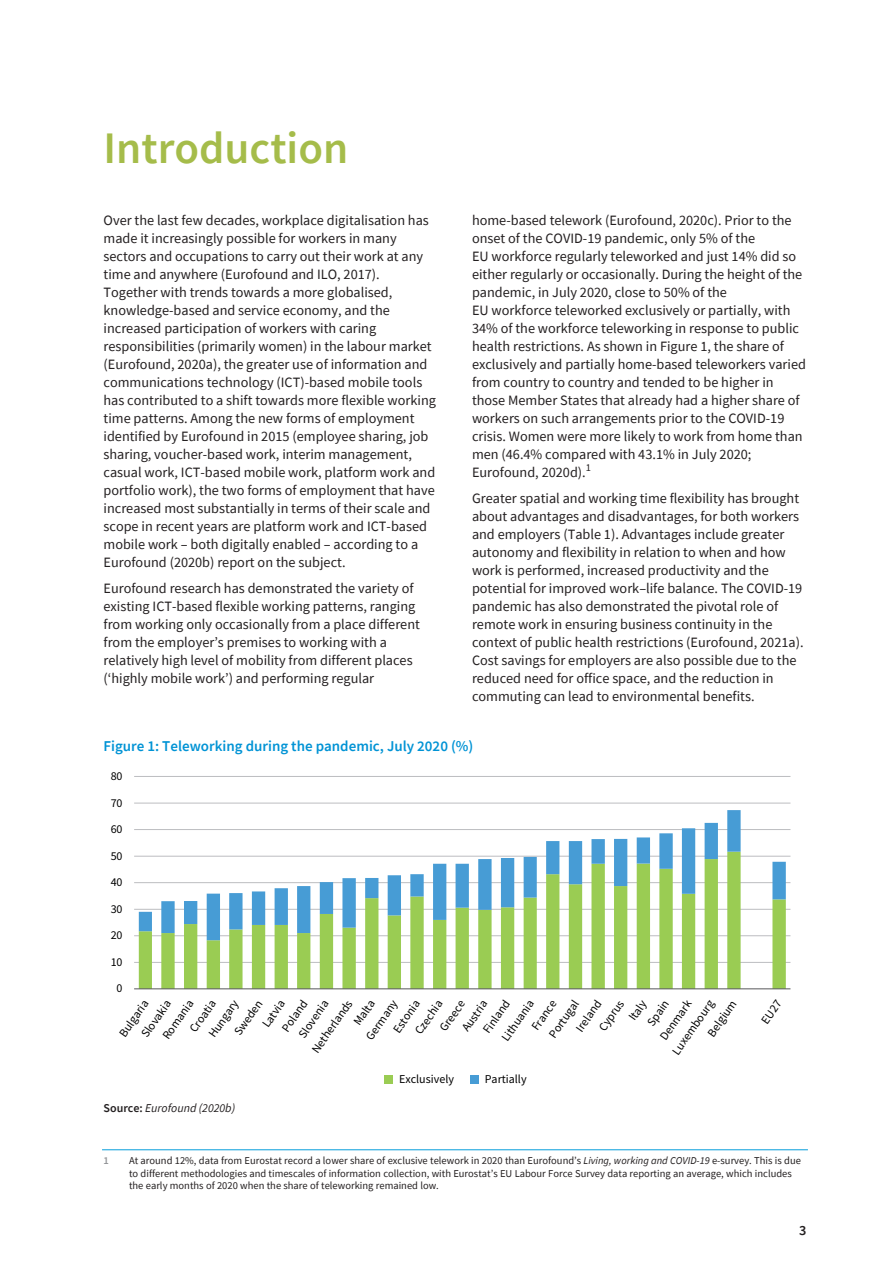
<style>
.page{position:relative;width:893px;height:1263px;background:#fff}
.page>*{position:absolute;margin:0;border:0;box-sizing:border-box;transform-origin:0 0}
.t1{font:600 45px "Source Sans Pro";color:#a5bc4a}
.t2{font:600 15px "Source Sans Pro";color:#0093d5}
.t3{font:14.25px/18px "Source Sans Pro";color:#231f20}
.t4{font:600 14.25px "Source Sans Pro";color:#231f20}
.t5{font:12px/19.6px "Source Sans Pro";color:#000001}
.t6{font:italic 12px "Source Sans Pro";color:#231f20}
.t7{font:10.5px/12.8px "Source Sans Pro";color:#231f20}
.t8{font:600 10.5px "Source Sans Pro";color:#939598}
.s1{font-weight:600;font-style:normal}
.s2{font-style:italic}
</style>
<div class="page">
<hr style="left:102px;top:1149px;width:706px;height:1px;background:#069edb">
<hr style="left:134px;top:776px;width:656px;height:1px;background:#bcbdc0">
<hr style="left:134px;top:803px;width:656px;height:1px;background:#bcbdc0">
<hr style="left:134px;top:829px;width:656px;height:1px;background:#bcbdc0">
<hr style="left:134px;top:856px;width:656px;height:1px;background:#bcbdc0">
<hr style="left:134px;top:882px;width:656px;height:1px;background:#bcbdc0">
<hr style="left:134px;top:909px;width:656px;height:1px;background:#bcbdc0">
<hr style="left:134px;top:935px;width:656px;height:1px;background:#bcbdc0">
<hr style="left:134px;top:962px;width:656px;height:1px;background:#bcbdc0">
<svg style="left:139px;top:940px;width:647px;height:48px;fill:#9acc53"></svg>
<svg style="left:139px;top:810px;width:647px;height:130px"></svg>
<hr style="left:134px;top:988px;width:656px;height:1px;background:#57585a">
<div style="left:385px;top:1075px;width:8px;height:9px;background:#9acc53"></div>
<div style="left:470px;top:1075px;width:9px;height:9px;background:#479cd5"></div>
<p class="t1" style="left:104px;top:119px;width:246px">Introduction</p>
<p class="t3" style="left:104px;top:211px;width:334px">Over the last few decades, workplace digitalisation has made it increasingly possible for workers in many sectors and occupations to carry out their work at any time and anywhere (Eurofound and ILO, 2017).<br>Together with trends towards a more globalised, knowledge-based and service economy, and the increased participation of workers with caring responsibilities (primarily women) in the labour market (Eurofound, 2020a), the greater use of information and communications technology (ICT)-based mobile tools has contributed to a shift towards more flexible working time patterns. Among the new forms of employment identified by Eurofound in 2015 (employee sharing, job sharing, voucher-based work, interim management, casual work, ICT-based mobile work, platform work and portfolio work), the two forms of employment that have increased most substantially in terms of their scale and scope in recent years are platform work and ICT-based mobile work – both digitally enabled – according to a Eurofound (2020b) report on the subject.</p>
<p class="t3" style="left:104px;top:579px;width:318px">Eurofound research has demonstrated the variety of existing ICT-based flexible working patterns, ranging from working only occasionally from a place different from the employer’s premises to working with a relatively high level of mobility from different places (‘highly mobile work’) and performing regular</p>
<p class="t3" style="left:472px;top:211px;width:335px">home-based telework (Eurofound, 2020c). Prior to the onset of the COVID-19 pandemic, only 5% of the<br>EU workforce regularly teleworked and just 14% did so either regularly or occasionally. During the height of the pandemic, in July 2020, close to 50% of the<br>EU workforce teleworked exclusively or partially, with 34% of the workforce teleworking in response to public health restrictions. As shown in Figure 1, the share of exclusively and partially home-based teleworkers varied from country to country and tended to be higher in those Member States that already had a higher share of workers on such arrangements prior to the COVID-19 crisis. Women were more likely to work from home than men (46.4% compared with 43.1% in July 2020; Eurofound, 2020d).<sup>1</sup></p>
<p class="t3" style="left:472px;top:489px;width:333px">Greater spatial and working time flexibility has brought about advantages and disadvantages, for both workers and employers (Table 1). Advantages include greater autonomy and flexibility in relation to when and how work is performed, increased productivity and the potential for improved work–life balance. The COVID-19 pandemic has also demonstrated the pivotal role of remote work in ensuring business continuity in the context of public health restrictions (Eurofound, 2021a).<br>Cost savings for employers are also possible due to the reduced need for office space, and the reduction in commuting can lead to environmental benefits.</p>
<p class="t2" style="left:104px;top:736px;width:371px">Figure 1: Teleworking during the pandemic, July 2020 (%)</p>
<p class="t5" style="left:111px;top:767px;width:13px">80</p>
<p class="t5" style="left:111px;top:794px;width:13px">70</p>
<p class="t5" style="left:111px;top:820px;width:13px">60</p>
<p class="t5" style="left:111px;top:847px;width:13px">50</p>
<p class="t5" style="left:111px;top:873px;width:13px">40</p>
<p class="t5" style="left:111px;top:900px;width:13px">30</p>
<p class="t5" style="left:111px;top:926px;width:13px">20</p>
<p class="t5" style="left:111px;top:953px;width:13px">10</p>
<p class="t5" style="left:117px;top:980px;width:7px">0</p>
<p class="t5" style="left:655px;top:1034px;width:48px;rotate:-55deg">Denmark</p>
<p class="t5" style="left:544px;top:1031px;width:45px;rotate:-55deg">Portugal</p>
<p class="t5" style="left:478px;top:1027px;width:39px;rotate:-55deg">Finland</p>
<p class="t5" style="left:277px;top:1025px;width:37px;rotate:-55deg">Poland</p>
<p class="t5" style="left:571px;top:1025px;width:37px;rotate:-55deg">Ireland</p>
<p class="t5" style="left:703px;top:1030px;width:43px;rotate:-55deg">Belgium</p>
<p class="t5" style="left:757px;top:1017px;width:28px;rotate:-55deg">EU27</p>
<p class="t5" style="left:668px;top:1048px;width:65px;rotate:-55deg">Luxembourg</p>
<p class="t5" style="left:361px;top:1033px;width:47px;rotate:-55deg">Germany</p>
<p class="t5" style="left:204px;top:1031px;width:44px;rotate:-55deg">Hungary</p>
<p class="t5" style="left:594px;top:1025px;width:36px;rotate:-55deg">Cyprus</p>
<p class="t5" style="left:624px;top:1014px;width:23px;rotate:-55deg">Italy</p>
<p class="t5" style="left:291px;top:1035px;width:63px;text-indent:5px;rotate:-55deg">Slovenia<br>Netherlands</p>
<p class="t5" style="left:349px;top:1019px;width:29px;rotate:-55deg">Malta</p>
<p class="t5" style="left:435px;top:1025px;width:36px;rotate:-55deg">Greece</p>
<p class="t5" style="left:527px;top:1024px;width:36px;rotate:-55deg">France</p>
<p class="t5" style="left:389px;top:1027px;width:39px;rotate:-55deg">Estonia</p>
<p class="t5" style="left:410px;top:1028px;width:40px;rotate:-55deg">Czechia</p>
<p class="t5" style="left:457px;top:1025px;width:37px;rotate:-55deg">Austria</p>
<p class="t5" style="left:158px;top:1033px;width:46px;rotate:-55deg">Romania</p>
<p class="t5" style="left:497px;top:1035px;width:49px;rotate:-55deg">Lithuania</p>
<p class="t5" style="left:137px;top:1031px;width:44px;rotate:-55deg">Slovakia</p>
<p class="t5" style="left:230px;top:1029px;width:42px;rotate:-55deg">Sweden</p>
<p class="t5" style="left:258px;top:1021px;width:32px;rotate:-55deg">Latvia</p>
<p class="t5" style="left:185px;top:1026px;width:38px;rotate:-55deg">Croatia</p>
<p class="t5" style="left:115px;top:1030px;width:43px;rotate:-55deg">Bulgaria</p>
<p class="t5" style="left:643px;top:1019px;width:30px;rotate:-55deg">Spain</p>
<p class="t6" style="left:104px;top:1100px;width:133px"><span class="s1">Source:</span> Eurofound (2020b)</p>
<p class="t5" style="left:399px;top:1070px;width:56px">Exclusively</p>
<p class="t5" style="left:485px;top:1070px;width:43px">Partially</p>
<p class="t8" style="left:104px;top:1153px;width:7px">1</p>
<p class="t7" style="left:129px;top:1154px;width:673px">At around 12%, data from Eurostat record a lower share of exclusive telework in 2020 than Eurofound’s <span class="s2">Living, working and COVID-19</span> e-survey. This is due to different methodologies and timescales of information collection, with Eurostat’s EU Labour Force Survey data reporting an average, which includes the early months of 2020 when the share of teleworking remained low.</p>
<p class="t4" style="left:799px;top:1220px;width:9px">3</p>
</div>
